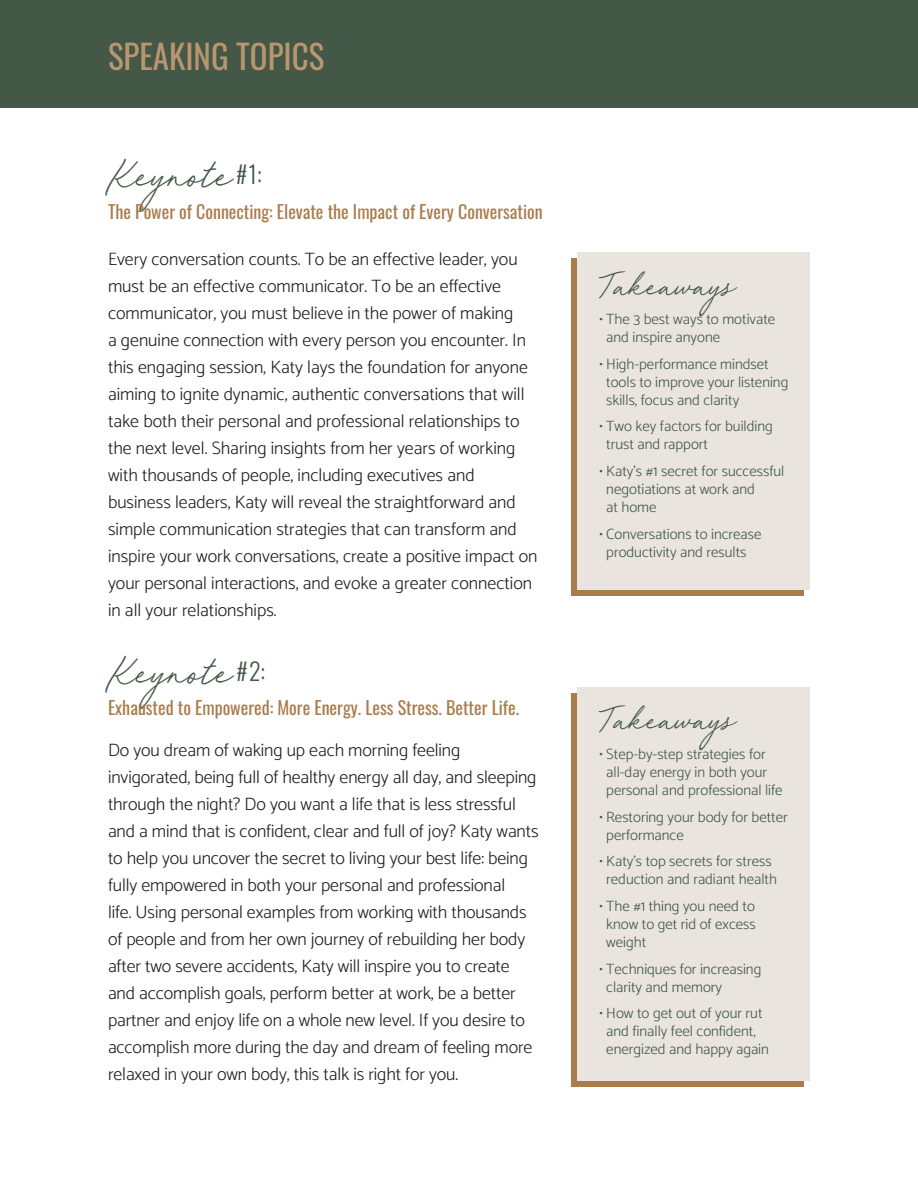
<style>
.page{position:relative;width:918px;height:1188px;background:#fff}
.page>*{position:absolute;margin:0;border:0;box-sizing:border-box;transform-origin:0 0}
.t1{font:36px "Red Vevet";color:#435846}
.t2{font:33px "Oswald";color:#ba9670}
.t3{font:30px "Red Vevet";color:#435846}
.t4{font:300 18px/27px "Catamaran";color:#231f20}
.t5{font:18px "Oswald";color:#a97c4c}
.t6{font:300 15px/18px "Catamaran";color:#435846}
.s1{font-family:"Oswald";font-weight:300;font-size:24px}
</style>
<div class="page">
<div style="left:0;top:0;width:918px;height:108px;background:#435846"></div>
<div style="left:572px;top:258px;width:232px;height:338px;background:#a97c4c"></div>
<div style="left:572px;top:693px;width:232px;height:394px;background:#a97c4c"></div>
<div style="left:578px;top:252px;width:232px;height:338px;background:#e9e5de"></div>
<div style="left:578px;top:687px;width:232px;height:394px;background:#e9e5de"></div>
<p class="t2" style="left:108px;top:28px;width:218px">SPEAKING TOPICS</p>
<p class="t1" style="left:108px;top:151px;width:155px">Keynote <span class="s1">#1:</span></p>
<p class="t5" style="left:108px;top:195px;width:436px">The Power of Connecting: Elevate the Impact of Every Conversation</p>
<p class="t4" style="left:108px;top:245px;width:431px">Every conversation counts. To be an effective leader, you must be an effective communicator. To be an effective communicator, you must believe in the power of making<br>a genuine connection with every person you encounter. In this engaging session, Katy lays the foundation for anyone aiming to ignite dynamic, authentic conversations that will take both their personal and professional relationships to the next level. Sharing insights from her years of working with thousands of people, including executives and business leaders, Katy will reveal the straightforward and simple communication strategies that can transform and inspire your work conversations, create a positive impact on your personal interactions, and evoke a greater connection in all your relationships.</p>
<p class="t1" style="left:108px;top:647px;width:159px">Keynote <span class="s1">#2:</span></p>
<p class="t5" style="left:108px;top:692px;width:413px">Exhausted to Empowered: More Energy. Less Stress. Better Life.</p>
<p class="t4" style="left:108px;top:736px;width:432px">Do you dream of waking up each morning feeling invigorated, being full of healthy energy all day, and sleeping through the night? Do you want a life that is less stressful and a mind that is confident, clear and full of joy? Katy wants to help you uncover the secret to living your best life: being fully empowered in both your personal and professional<br>life. Using personal examples from working with thousands of people and from her own journey of rebuilding her body after two severe accidents, Katy will inspire you to create and accomplish goals, perform better at work, be a better partner and enjoy life on a whole new level. If you desire to accomplish more during the day and dream of feeling more relaxed in your own body, this talk is right for you.</p>
<p class="t3" style="left:599px;top:265px;width:137px">Takeaways</p>
<p class="t6" style="left:606px;top:310px;width:170px;text-indent:-7px">• The 3 best ways to motivate and inspire anyone</p>
<p class="t6" style="left:606px;top:354px;width:184px;text-indent:-7px">• High-performance mindset tools to improve your listening skills, focus and clarity</p>
<p class="t6" style="left:606px;top:417px;width:168px;text-indent:-7px">• Two key factors for building trust and rapport</p>
<p class="t6" style="left:606px;top:462px;width:180px;text-indent:-7px">• Katy’s #1 secret for successful negotiations at work and<br>at home</p>
<p class="t6" style="left:599px;top:524px;width:164px;text-align:center">• Conversations to increase productivity and results</p>
<p class="t3" style="left:599px;top:700px;width:137px">Takeaways</p>
<p class="t6" style="left:606px;top:745px;width:178px;text-indent:-7px">• Step-by-step strategies for all-day energy in both your personal and professional life</p>
<p class="t6" style="left:606px;top:807px;width:183px;text-indent:-7px">• Restoring your body for better performance</p>
<p class="t6" style="left:599px;top:852px;width:179px;text-align:center">• Katy’s top secrets for stress reduction and radiant health</p>
<p class="t6" style="left:606px;top:896px;width:151px;text-align:justify;text-indent:-7px">• The #1 thing you need to know to get rid of excess weight</p>
<p class="t6" style="left:606px;top:959px;width:157px;text-indent:-7px">• Techniques for increasing clarity and memory</p>
<p class="t6" style="left:599px;top:1004px;width:171px;text-align:center">• How to get out of your rut and finally feel confident, energized and happy again</p>
</div>
